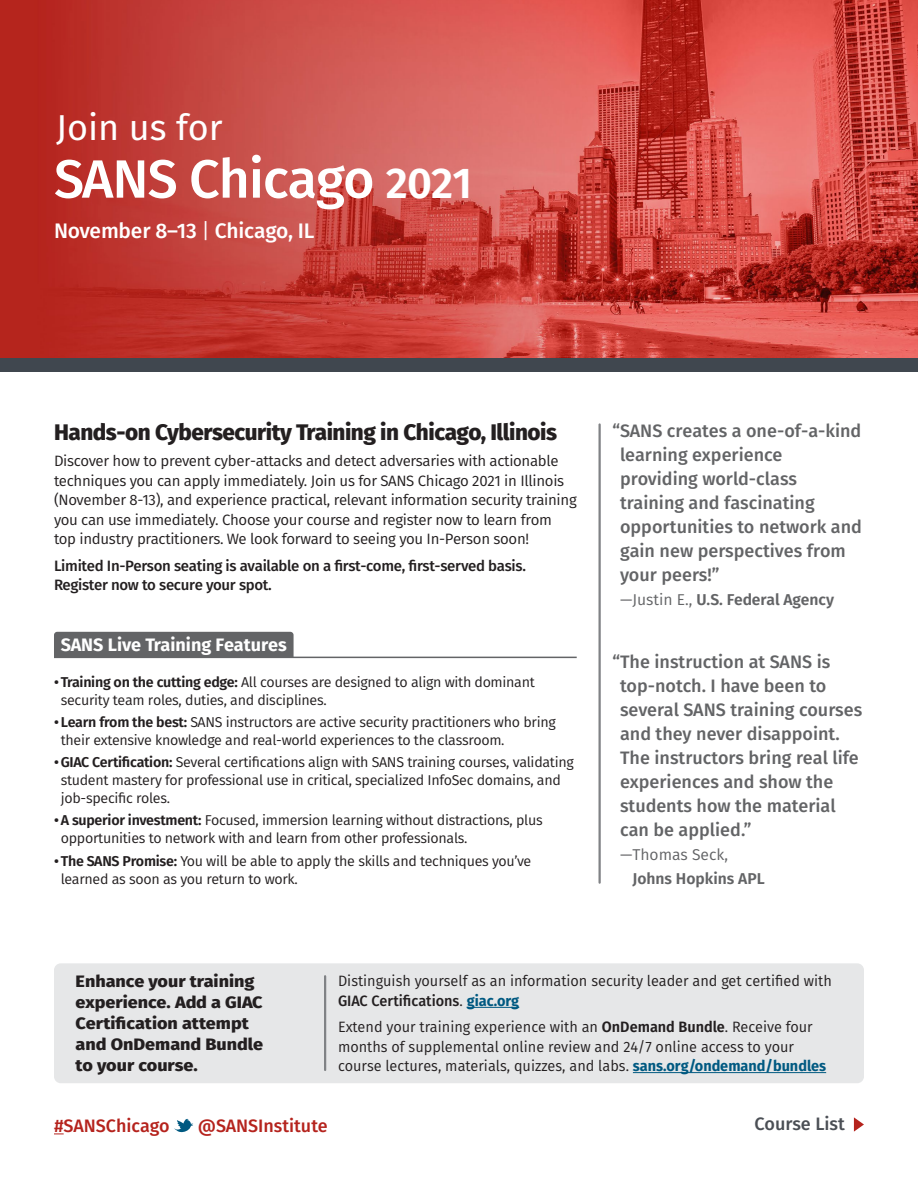
<style>
.page{position:relative;width:918px;height:1188px;background:#fff}
.page>*{position:absolute;margin:0;border:0;box-sizing:border-box;transform-origin:0 0}
.t1{font:500 53.85px "Fira Sans";letter-spacing:-.02em;color:#fff}
.t2{font:36px "Fira Sans";color:#fff}
.t3{font:800 22.5px "Fira Sans";letter-spacing:-.02em;color:#231f20}
.t4{font:500 21px "Fira Sans";letter-spacing:-.01em;color:#fff}
.t5{font:500 18px/24px "Fira Sans";color:#636466}
.t6{font:500 18px "Fira Sans";color:#b5231d}
.t7{font:700 18px "Fira Sans";color:#fff}
.t8{font:500 18px "Fira Sans";color:#4b4f55}
.t9{font:800 16.5px/21px "Fira Sans";color:#231f20;scale:1.09 1}
.t10{font:600 15.6px "Fira Sans";color:#636466}
.t11{font:15.6px "Fira Sans";color:#636466}
.t12{font:15px/19.5px "Fira Sans";letter-spacing:-.02em;color:#231f20}
.t13{font:15px/19.5px "Fira Sans";color:#231f20;scale:.96 1}
.t14{font:500 15px/19.5px "Fira Sans";letter-spacing:-.02em;color:#231f20}
.t15{font:14.25px/18px "Fira Sans";letter-spacing:-.02em;color:#231f20}
.s1{font-weight:600;font-size:43.2px}
.s2{font-weight:400}
.s3{font-weight:600}
.s4{font-weight:500}
.s5{font-weight:700;color:#005981}
</style>
<div class="page">
<img style="left:0;top:0;width:918px;height:358px">
<svg style="left:854px;top:1117px;width:10px;height:15px"></svg>
<div style="left:0;top:358px;width:918px;height:13px;background:#40474f"></div>
<div style="left:54px;top:963px;width:810px;height:120px;background:#e6e7e8;border-radius:7px"></div>
<hr style="left:467px;top:1007px;width:52px;height:1px;background:#005981">
<hr style="left:633px;top:1072px;width:193px;height:1px;background:#005981">
<hr style="left:324px;top:976px;width:2px;height:94px;background:#808285">
<svg style="left:174px;top:1119px;width:19px;height:14px"></svg>
<hr style="left:598px;top:424px;width:3px;height:459px;background:#808285">
<div style="left:54px;top:632px;width:240px;height:25px;background:#636466"></div>
<hr style="left:54px;top:657px;width:523px;height:1px;background:#636466">
<h2 class="t2" style="left:56px;top:102px;width:168px">Join us for</h2>
<h1 class="t1" style="left:54px;top:141px;width:420px">SANS Chicago <span class="s1">2021</span></h1>
<h3 class="t4" style="left:54px;top:216px;width:262px">November 8–13 <span class="s2">|</span> Chicago, IL</h3>
<h3 class="t3" style="left:54px;top:417px;width:505px">Hands-on Cybersecurity Training in Chicago, Illinois</h3>
<p class="t12" style="left:54px;top:451px;width:524px">Discover how to prevent cyber-attacks and detect adversaries with actionable techniques you can apply immediately. Join us for SANS Chicago 2021 in Illinois (November 8-13), and experience practical, relevant information security training you can use immediately. Choose your course and register now to learn from top industry practitioners. We look forward to seeing you In-Person soon!</p>
<p class="t14" style="left:54px;top:556px;width:474px">Limited In-Person seating is available on a first-come, first-served basis.<br>Register now to secure your spot.</p>
<p class="t7" style="left:61px;top:632px;width:228px">SANS Live Training Features</p>
<p class="t15" style="left:61px;top:673px;width:476px;text-indent:-7px"><span class="s3">•Training on the cutting edge:</span> All courses are designed to align with dominant security team roles, duties, and disciplines.</p>
<p class="t15" style="left:61px;top:713px;width:497px;text-indent:-7px"><span class="s3">• Learn from the best:</span> SANS instructors are active security practitioners who bring their extensive knowledge and real-world experiences to the classroom.</p>
<p class="t15" style="left:61px;top:753px;width:515px;text-indent:-7px"><span class="s3">•GIAC Certification:</span> Several certifications align with SANS training courses, validating student mastery for professional use in critical, specialized InfoSec domains, and job-specific roles.</p>
<p class="t15" style="left:61px;top:811px;width:483px;text-indent:-7px"><span class="s3">•A superior investment:</span> Focused, immersion learning without distractions, plus opportunities to network with and learn from other professionals.</p>
<p class="t15" style="left:61px;top:852px;width:472px;text-indent:-7px"><span class="s3">•The SANS Promise:</span> You will be able to apply the skills and techniques you’ve learned as soon as you return to work.</p>
<p class="t5" style="left:620px;top:419px;width:243px;text-indent:-8px">“SANS creates a one-of-a-kind learning experience providing world-class training and fascinating opportunities to network and gain new perspectives from your peers!”</p>
<p class="t10" style="left:620px;top:588px;width:216px"><span class="s2">—Justin E.,</span> U.S. Federal Agency</p>
<p class="t5" style="left:620px;top:650px;width:244px;text-indent:-8px">“The instruction at SANS is top-notch. I have been to several SANS training courses and they never disappoint.<br>The instructors bring real life experiences and show the students how the material can be applied.”</p>
<p class="t11" style="left:620px;top:843px;width:110px">—Thomas Seck,</p>
<p class="t10" style="left:632px;top:867px;width:134px">Johns Hopkins APL</p>
<p class="t9" style="left:76px;top:971px;width:174px">Enhance your training experience. Add a GIAC<br>Certification attempt and OnDemand Bundle to your course.</p>
<p class="t13" style="left:338px;top:971px;width:516px">Distinguish yourself as an information security leader and get certified with<br><span class="s4">GIAC Certifications</span>. <span class="s5">giac.org</span></p>
<p class="t13" style="left:338px;top:1017px;width:510px">Extend your training experience with an <span class="s3">OnDemand Bundle</span>. Receive four months of supplemental online review and 24/7 online access to your course lectures, materials, quizzes, and labs. <span class="s5">sans.org/ondemand/bundles</span></p>
<p class="t6" style="left:54px;top:1113px;width:117px">#SANSChicago</p>
<p class="t6" style="left:198px;top:1113px;width:132px">@SANSInstitute</p>
<p class="t8" style="left:755px;top:1111px;width:92px">Course List</p>
</div>
